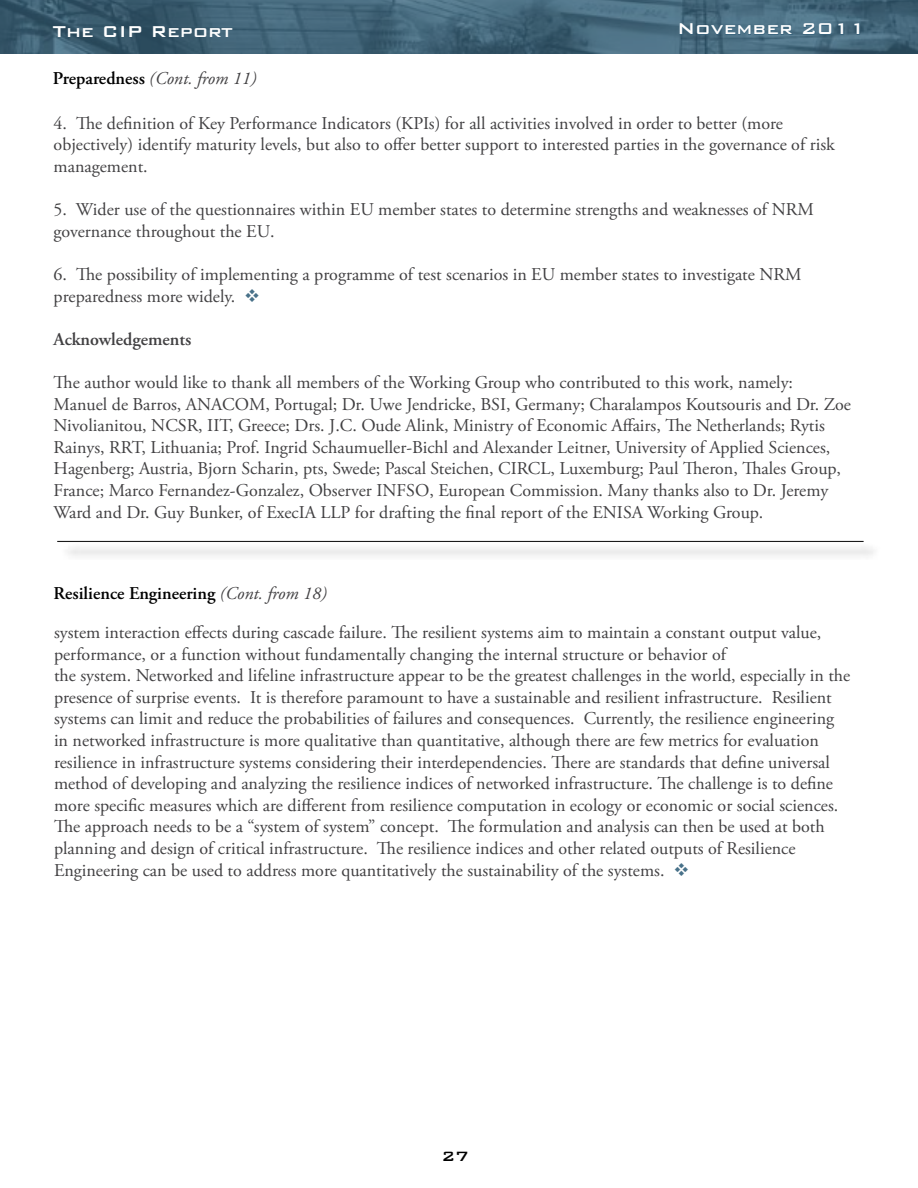
<style>
.page{position:relative;width:918px;height:1188px;background:#fff}
.page>*{position:absolute;margin:0;border:0;box-sizing:border-box;transform-origin:0 0}
.t1{font:500 21px "Bank Gothic BT";color:#fff}
.t2{font:18px/21.6px "Adobe Garamond Pro";color:#414042}
.t3{font:italic 18px "Adobe Garamond Pro";color:#414042}
.t4{font:600 18px "Adobe Garamond Pro";color:#414042}
.t5{font:500 18px "Bank Gothic BT";color:#000}
.s1{font-weight:600;font-style:normal;color:#000}
.s2{color:#487189}
.s3{font-weight:600;color:#000}
.s4{font-style:italic}
</style>
<div class="page">
<img style="left:0;top:0;width:918px;height:54px">
<svg style="left:679px;top:23px;width:114px;height:12px"></svg>
<svg style="left:803px;top:23px;width:29px;height:12px"></svg>
<svg style="left:838px;top:23px;width:6px;height:12px"></svg>
<svg style="left:854px;top:23px;width:6px;height:12px"></svg>
<div style="left:60px;top:543px;width:822px;height:17px;background:#f4f4f4"></div>
<hr style="left:57px;top:541px;width:807px;height:1px;background:#000">
<p class="t1" style="left:53px;top:20px;width:182px">The CIP Report</p>
<p class="t1" style="left:677px;top:17px;width:190px">November 2011</p>
<p class="t3" style="left:53px;top:67px;width:205px"><span class="s1">Preparedness</span> (Cont. from 11)</p>
<p class="t2" style="left:54px;top:113px;width:783px">4. The definition of Key Performance Indicators (KPIs) for all activities involved in order to better (more objectively) identify maturity levels, but also to offer better support to interested parties in the governance of risk management.</p>
<p class="t2" style="left:54px;top:199px;width:762px">5. Wider use of the questionnaires within EU member states to determine strengths and weaknesses of NRM governance throughout the EU.</p>
<p class="t2" style="left:54px;top:264px;width:749px">6. The possibility of implementing a programme of test scenarios in EU member states to investigate NRM preparedness more widely. <span class="s2">❖</span></p>
<p class="t4" style="left:54px;top:329px;width:139px">Acknowledgements</p>
<p class="t2" style="left:54px;top:372px;width:799px">The author would like to thank all members of the Working Group who contributed to this work, namely:<br>Manuel de Barros, ANACOM, Portugal; Dr. Uwe Jendricke, BSI, Germany; Charalampos Koutsouris and Dr. Zoe Nivolianitou, NCSR, IIT, Greece; Drs. J.C. Oude Alink, Ministry of Economic Affairs, The Netherlands; Rytis Rainys, RRT, Lithuania; Prof. Ingrid Schaumueller-Bichl and Alexander Leitner, University of Applied Sciences, Hagenberg; Austria, Bjorn Scharin, pts, Swede; Pascal Steichen, CIRCL, Luxemburg; Paul Theron, Thales Group, France; Marco Fernandez-Gonzalez, Observer INFSO, European Commission. Many thanks also to Dr. Jeremy Ward and Dr. Guy Bunker, of ExecIA LLP for drafting the final report of the ENISA Working Group.</p>
<p class="t2" style="left:54px;top:574px;width:769px;line-height:39px"><span class="s3">Resilience Engineering</span> <span class="s4">(Cont. from 18)<br></span>system interaction effects during cascade failure. The resilient systems aim to maintain a constant output value,</p>
<p class="t2" style="left:54px;top:644px;width:798px">performance, or a function without fundamentally changing the internal structure or behavior of<br>the system. Networked and lifeline infrastructure appear to be the greatest challenges in the world, especially in the presence of surprise events. It is therefore paramount to have a sustainable and resilient infrastructure. Resilient systems can limit and reduce the probabilities of failures and consequences. Currently, the resilience engineering in networked infrastructure is more qualitative than quantitative, although there are few metrics for evaluation resilience in infrastructure systems considering their interdependencies. There are standards that define universal method of developing and analyzing the resilience indices of networked infrastructure. The challenge is to define more specific measures which are different from resilience computation in ecology or economic or social sciences.<br>The approach needs to be a “system of system” concept. The formulation and analysis can then be used at both planning and design of critical infrastructure. The resilience indices and other related outputs of Resilience Engineering can be used to address more quantitatively the sustainability of the systems. <span class="s2">❖</span></p>
<p class="t5" style="left:441px;top:1147px;width:29px">27</p>
</div>
